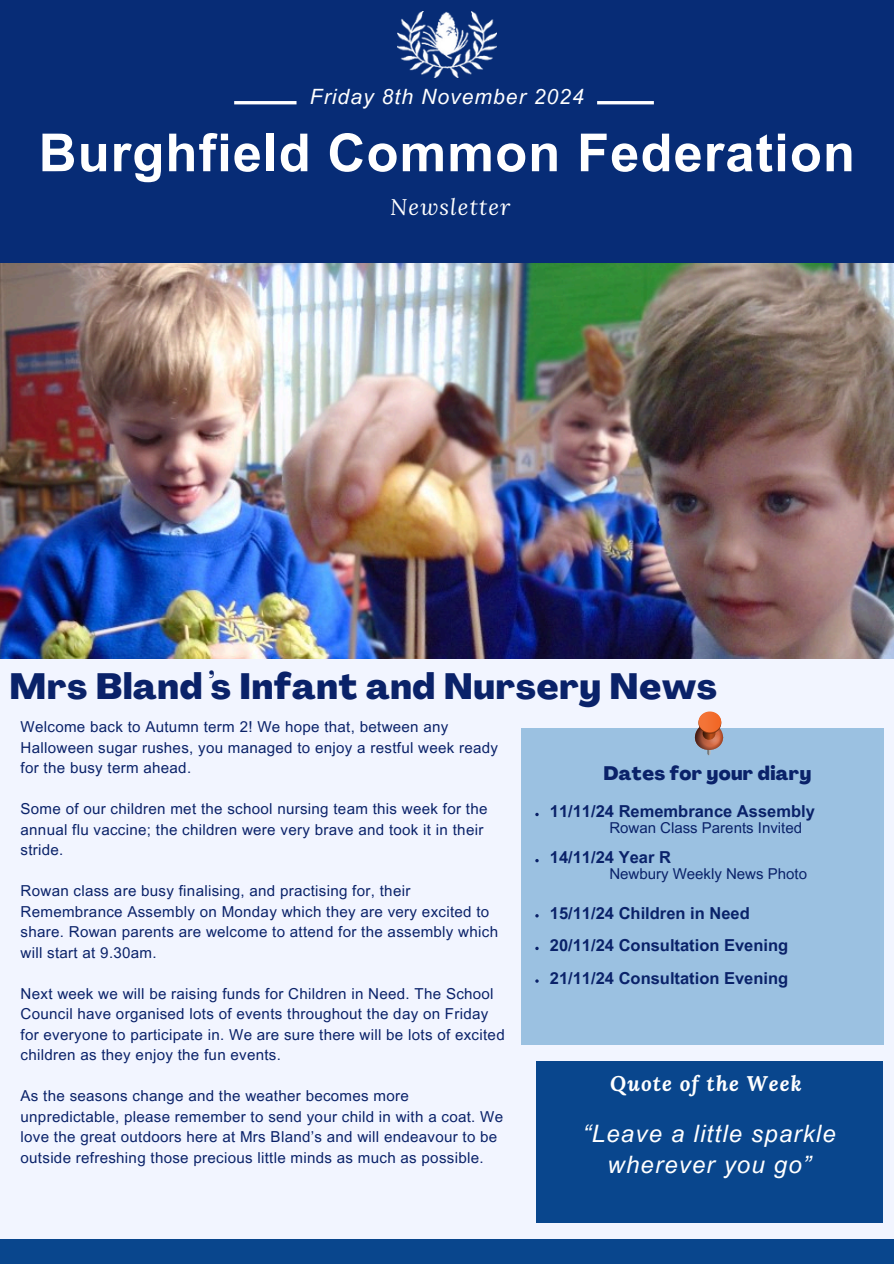
<style>
.page{position:relative;width:894px;height:1264px;background:#fff}
.page>*{position:absolute;margin:0;border:0;box-sizing:border-box;transform-origin:0 0}
.t1{font:700 52.5px "Arial Unicode MS";letter-spacing:.02em;color:#fff}
.t2{font:800 36px "Agrandir";letter-spacing:.02em;color:#0a2269}
.t3{font:italic 24px/30.9px "Arial MT Pro";letter-spacing:.05em;color:#fff;text-align:center}
.t4{font:italic 22.5px "Lora";letter-spacing:.05em;color:#fff}
.t5{font:italic 21.15px "Arial MT Pro";letter-spacing:.05em;color:#fff}
.t6{font:italic 700 21px "Lora";letter-spacing:.05em;color:#fff}
.t7{font:800 21px "Agrandir";color:#0a2269}
.t8{font:800 19.2px "Agrandir";letter-spacing:.02em;color:#0a2269}
.t9{font:700 16.5px "Arial MT Pro";color:#0a2269}
.t10{font:15.15px/20.5px "Arial MT Pro";letter-spacing:.02em;color:#0a2269}
.t11{font:15px "Arial MT Pro";color:#0a2269}
</style>
<div class="page">
<div style="left:0;top:0;width:893px;height:1263px;background:#f2f5ff"></div>
<div style="left:0;top:1239px;width:893px;height:24px;background:#09468d"></div>
<div style="left:536px;top:1061px;width:346px;height:161px;background:#09468d"></div>
<div style="left:520px;top:727px;width:363px;height:317px;background:#9bc1e1"></div>
<svg style="left:694px;top:711px;width:28px;height:44px"></svg>
<div style="left:0;top:0;width:893px;height:263px;background:#072c76"></div>
<hr style="left:597px;top:101px;width:56px;height:3px;background:#fff">
<hr style="left:234px;top:101px;width:62px;height:3px;background:#fff">
<img style="left:397px;top:12px;width:99px;height:65px">
<img style="left:0;top:263px;width:893px;height:395px">
<h4 class="t5" style="left:310px;top:89px;width:275px">Friday 8th November 2024</h4>
<p class="t1" style="left:39px;top:115px;width:817px">Burghfield Common Federation</p>
<p class="t4" style="left:390px;top:192px;width:122px">Newsletter</p>
<p class="t7" style="left:209px;top:670px;width:7px">’</p>
<p class="t2" style="left:10px;top:672px;width:708px">Mrs Bland s Infant and Nursery News</p>
<h1 class="t10" style="left:21px;top:718px;width:479px">Welcome back to Autumn term 2! We hope that, between any<br>Halloween sugar rushes, you managed to enjoy a restful week ready for the busy term ahead.</h1>
<h3 class="t10" style="left:21px;top:800px;width:468px">Some of our children met the school nursing team this week for the annual flu vaccine; the children were very brave and took it in their stride.</h3>
<h2 class="t10" style="left:21px;top:882px;width:479px">Rowan class are busy finalising, and practising for, their Remembrance Assembly on Monday which they are very excited to share. Rowan parents are welcome to attend for the assembly which will start at 9.30am.</h2>
<p class="t10" style="left:21px;top:985px;width:485px">Next week we will be raising funds for Children in Need. The School Council have organised lots of events throughout the day on Friday for everyone to participate in. We are sure there will be lots of excited children as they enjoy the fun events.</p>
<p class="t10" style="left:21px;top:1087px;width:484px">As the seasons change and the weather becomes more unpredictable, please remember to send your child in with a coat. We love the great outdoors here at Mrs Bland’s and will endeavour to be outside refreshing those precious little minds as much as possible.</p>
<p class="t8" style="left:603px;top:765px;width:209px">Dates for your diary</p>
<p class="t9" style="left:549px;top:805px;width:266px">11/11/24 Remembrance Assembly</p>
<p class="t11" style="left:609px;top:822px;width:194px">Rowan Class Parents Invited</p>
<p class="t9" style="left:549px;top:851px;width:122px">14/11/24 Year R</p>
<p class="t11" style="left:609px;top:868px;width:199px">Newbury Weekly News Photo</p>
<h4 class="t9" style="left:549px;top:906px;width:201px">15/11/24 Children in Need</h4>
<p class="t9" style="left:549px;top:939px;width:240px">20/11/24 Consultation Evening</p>
<p class="t9" style="left:549px;top:971px;width:240px">21/11/24 Consultation Evening</p>
<h5 class="t6" style="left:610px;top:1068px;width:193px">Quote of the Week</h5>
<p class="t3" style="left:582px;top:1120px;width:254px">“Leave a little sparkle wherever you go”</p>
</div>
